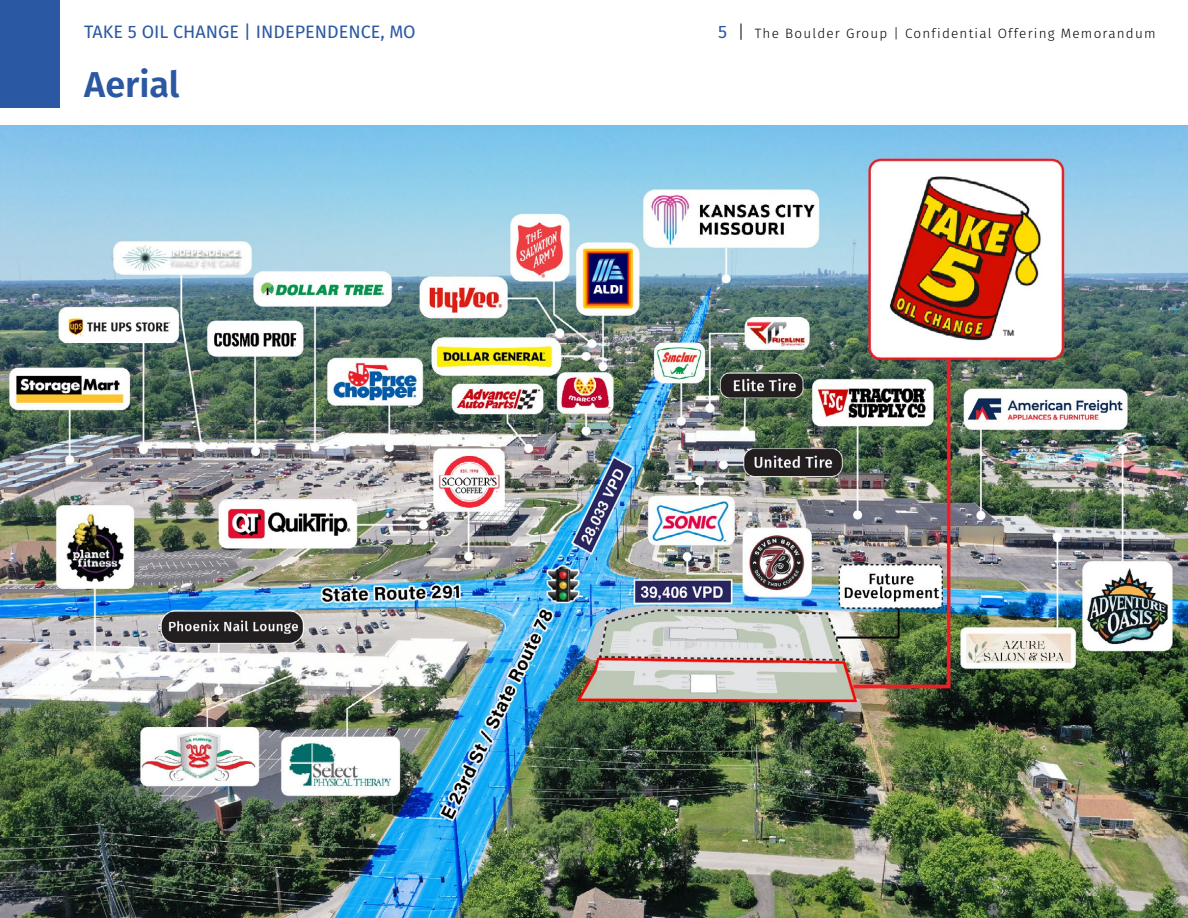
<style>
.page{position:relative;width:1188px;height:918px;background:#fff}
.page>*{position:absolute;margin:0;border:0;box-sizing:border-box;transform-origin:0 0}
.t1{font:600 36px "Fira Sans";color:#2b58a2}
.t2{font:18px "Fira Sans";color:#2b58a2}
.t3{font:300 13.5px "Fira Sans";letter-spacing:.09em;color:#000}
.s1{font-weight:400;font-size:18px;color:#2b58a2}
.s2{font-size:18px}
</style>
<div class="page">
<img style="left:0;top:126px;width:1188px;height:792px">
<div style="left:0;top:0;width:60px;height:108px;background:#2b58a2"></div>
<h2 class="t2" style="left:84px;top:18px;width:333px">TAKE 5 OIL CHANGE | INDEPENDENCE, MO</h2>
<p class="t3" style="left:718px;top:24px;width:439px"><span class="s1">5</span> <span class="s2">|</span> The Boulder Group | Confidential Offering Memorandum</p>
<h1 class="t1" style="left:84px;top:54px;width:97px">Aerial</h1>
</div>
